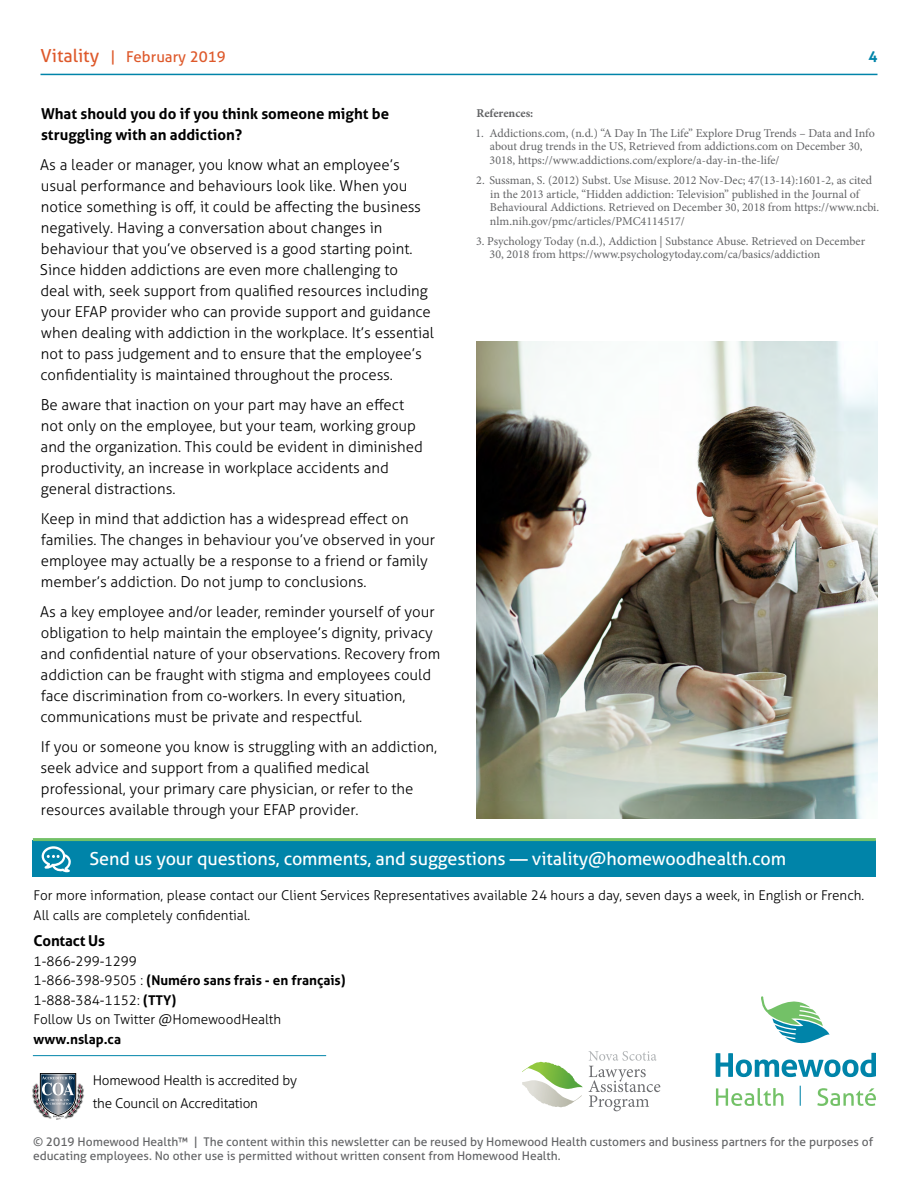
<style>
.page{position:relative;width:918px;height:1188px;background:#fff}
.page>*{position:absolute;margin:0;border:0;box-sizing:border-box;transform-origin:0 0}
.t1{font:18px "Aller";letter-spacing:-.005em;color:#fff}
.t2{font:300 15px/21px "Aller";color:#000}
.t3{font:700 15px/21px "Aller";color:#000}
.t4{font:15px "Aller";color:#de592b}
.t5{font:700 15px "Aller";color:#0084a9}
.t6{font:300 13.5px/19.5px "Aller";color:#000}
.t7{font:700 13.5px "Aller";color:#000}
.t8{font:12px/13.5px "Minion Pro";color:#636466}
.t9{font:12px/14.4px "Aller";color:#636466}
.t10{font:700 12px "Minion Pro";letter-spacing:-.005em;color:#636466}
.s1{font-size:18px}
.s2{font-weight:700}
</style>
<div class="page">
<hr style="left:40px;top:74px;width:838px;height:1px;background:#0084a9">
<hr style="left:33px;top:1055px;width:293px;height:1px;background:#0084a9">
<svg style="left:32px;top:1073px;width:52px;height:47px"></svg>
<div style="left:33px;top:840px;width:843px;height:37px;background:#0084a9"></div>
<hr style="left:33px;top:838px;width:843px;height:3px;background:#73c167">
<svg style="left:42px;top:846px;width:29px;height:26px"></svg>
<svg style="left:716px;top:996px;width:160px;height:81px"></svg>
<svg style="left:716px;top:1088px;width:67px;height:18px"></svg>
<svg style="left:817px;top:1088px;width:59px;height:18px"></svg>
<svg style="left:800px;top:1086px;width:1px;height:20px"></svg>
<img style="left:476px;top:341px;width:402px;height:478px">
<svg style="left:589px;top:1051px;width:71px;height:60px"></svg>
<svg style="left:522px;top:1062px;width:61px;height:45px"></svg>
<p class="t4" style="left:40px;top:48px;width:187px"><span class="s1">Vitality</span> | February 2019</p>
<p class="t5" style="left:869px;top:48px;width:10px">4</p>
<p class="t3" style="left:41px;top:103px;width:350px">What should you do if you think someone might be struggling with an addiction?</p>
<p class="t2" style="left:40px;top:154px;width:396px">As a leader or manager, you know what an employee’s usual performance and behaviours look like. When you notice something is off, it could be affecting the business negatively. Having a conversation about changes in behaviour that you’ve observed is a good starting point.<br>Since hidden addictions are even more challenging to<br>deal with, seek support from qualified resources including your EFAP provider who can provide support and guidance when dealing with addiction in the workplace. It’s essential not to pass judgement and to ensure that the employee’s confidentiality is maintained throughout the process.</p>
<p class="t2" style="left:41px;top:394px;width:384px">Be aware that inaction on your part may have an effect not only on the employee, but your team, working group and the organization. This could be evident in diminished productivity, an increase in workplace accidents and general distractions.</p>
<p class="t2" style="left:41px;top:508px;width:396px">Keep in mind that addiction has a widespread effect on families. The changes in behaviour you’ve observed in your employee may actually be a response to a friend or family member’s addiction. Do not jump to conclusions.</p>
<p class="t2" style="left:40px;top:601px;width:402px">As a key employee and/or leader, reminder yourself of your obligation to help maintain the employee’s dignity, privacy and confidential nature of your observations. Recovery from addiction can be fraught with stigma and employees could face discrimination from co-workers. In every situation, communications must be private and respectful.</p>
<p class="t2" style="left:40px;top:736px;width:398px">If you or someone you know is struggling with an addiction, seek advice and support from a qualified medical professional, your primary care physician, or refer to the resources available through your EFAP provider.</p>
<p class="t10" style="left:477px;top:104px;width:58px">References:</p>
<p class="t8" style="left:490px;top:126px;width:387px;text-indent:-14px">1. Addictions.com, (n.d.) “A Day In The Life” Explore Drug Trends – Data and Info about drug trends in the US, Retrieved from addictions.com on December 30,<br>3018, https://www.addictions.com/explore/a-day-in-the-life/</p>
<p class="t8" style="left:490px;top:174px;width:391px;text-indent:-14px">2. Sussman, S. (2012) Subst. Use Misuse. 2012 Nov-Dec; 47(13-14):1601-2, as cited in the 2013 article, “Hidden addiction: Television” published in the Journal of Behavioural Addictions. Retrieved on December 30, 2018 from https://www.ncbi. nlm.nih.gov/pmc/articles/PMC4114517/</p>
<p class="t8" style="left:490px;top:234px;width:377px;text-indent:-14px">3. Psychology Today (n.d.), Addiction | Substance Abuse. Retrieved on December<br>30, 2018 from https://www.psychologytoday.com/ca/basics/addiction</p>
<p class="t1" style="left:89px;top:848px;width:698px">Send us your questions, comments, and suggestions — vitality@homewoodhealth.com</p>
<p class="t6" style="left:34px;top:886px;width:832px">For more information, please contact our Client Services Representatives available 24 hours a day, seven days a week, in English or French.<br>All calls are completely confidential.</p>
<p class="t3" style="left:34px;top:930px;width:73px">Contact Us</p>
<p class="t6" style="left:34px;top:951px;width:314px">1-866-299-1299<br>1-866-398-9505 : <span class="s2">(Numéro sans frais - en français)<br></span>1-888-384-1152: <span class="s2">(TTY)<br></span>Follow Us on Twitter @HomewoodHealth</p>
<p class="t7" style="left:34px;top:1031px;width:89px">www.nslap.ca</p>
<p class="t6" style="left:93px;top:1069px;width:206px;line-height:22.5px">Homewood Health is accredited by the Council on Accreditation</p>
<p class="t9" style="left:33px;top:1135px;width:842px">© 2019 Homewood Health™ | The content within this newsletter can be reused by Homewood Health customers and business partners for the purposes of educating employees. No other use is permitted without written consent from Homewood Health.</p>
</div>
